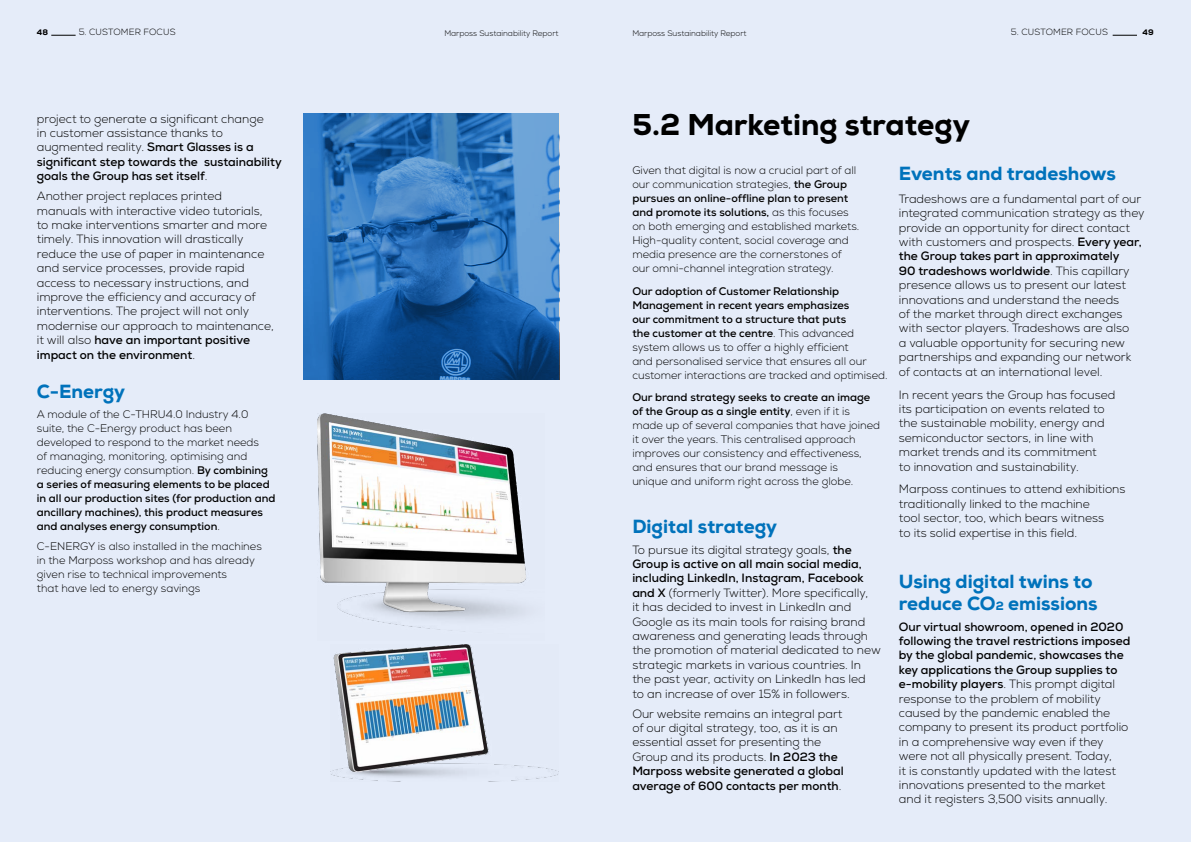
<style>
.page{position:relative;width:1191px;height:842px;background:#e5ecf9}
.page>*{position:absolute;margin:0;border:0;box-sizing:border-box;transform-origin:0 0}
.t1{font:800 30px "Nexa";color:#000}
.t2{font:800 19px/22.8px "Nexa";color:#0072bb}
.t3{font:300 12px/14.4px "Nexa";color:#000}
.t4{font:300 11px/14px "Nexa";color:#000}
.t5{font:300 9px "Nexa";letter-spacing:.015em;color:#000}
.t6{font:300 8px "Nexa";color:#000}
.t7{font:800 8px "Nexa";color:#000}
.s1{font-weight:700}
.s2{font-size:12px}
</style>
<div class="page">
<svg style="left:51px;top:35px;width:25px;height:1px"></svg>
<svg style="left:1112px;top:35px;width:25px;height:1px"></svg>
<img style="left:317px;top:413px;width:209px;height:219px">
<svg style="left:303px;top:113px;width:256px;height:267px;background:#2d6fb2"></svg>
<img style="left:331px;top:644px;width:227px;height:137px">
<p class="t7" style="left:37px;top:28px;width:13px">48</p>
<p class="t5" style="left:79px;top:27px;width:98px">5. CUSTOMER FOCUS</p>
<p class="t6" style="left:444px;top:28px;width:116px">Marposs Sustainability Report</p>
<p class="t6" style="left:632px;top:28px;width:116px">Marposs Sustainability Report</p>
<p class="t5" style="left:1011px;top:27px;width:98px">5. CUSTOMER FOCUS</p>
<p class="t7" style="left:1142px;top:28px;width:13px">49</p>
<p class="t3" style="left:37px;top:111px;width:246px">project to generate a significant change<br>in customer assistance thanks to augmented reality. <span class="s1">Smart Glasses is a significant step towards the sustainability goals the Group has set itself</span>.</p>
<p class="t3" style="left:37px;top:189px;width:238px">Another project replaces printed manuals with interactive video tutorials, to make interventions smarter and more timely. This innovation will drastically reduce the use of paper in maintenance and service processes, provide rapid access to necessary instructions, and improve the efficiency and accuracy of interventions. The project will not only modernise our approach to maintenance, it will also <span class="s1">have an important positive impact on the environment</span>.</p>
<h2 class="t2" style="left:37px;top:380px;width:90px">C-Energy</h2>
<p class="t4" style="left:37px;top:407px;width:240px">A module of the C-THRU4.0 Industry 4.0 suite, the C-Energy product has been developed to respond to the market needs<br>of managing, monitoring, optimising and reducing energy consumption. <span class="s1">By combining a series of measuring elements to be placed in all our production sites (for production and ancillary machines), this product measures and analyses energy consumption</span>.</p>
<p class="t4" style="left:37px;top:539px;width:226px">C-ENERGY is also installed in the machines in the Marposs workshop and has already given rise to technical improvements<br>that have led to energy savings</p>
<h1 class="t1" style="left:632px;top:106px;width:339px">5.2 Marketing strategy</h1>
<p class="t4" style="left:632px;top:164px;width:228px">Given that digital is now a crucial part of all our communication strategies, <span class="s1">the Group pursues an online-offline plan to present and promote its solutions,</span> as this focuses on both emerging and established markets.<br>High-quality content, social coverage and media presence are the cornerstones of our omni-channel integration strategy.</p>
<p class="t4" style="left:632px;top:284px;width:257px"><span class="s1">Our adoption of Customer Relationship Management in recent years emphasizes<br>our commitment to a structure that puts<br>the customer at the centre</span>. This advanced system allows us to offer a highly efficient<br>and personalised service that ensures all our customer interactions are tracked and optimised.</p>
<p class="t4" style="left:632px;top:391px;width:249px"><span class="s1">Our brand strategy seeks to create an image of the Group as a single entity</span>, even if it is made up of several companies that have joined it over the years. This centralised approach improves our consistency and effectiveness, and ensures that our brand message is<br>unique and uniform right across the globe.</p>
<h2 class="t2" style="left:632px;top:516px;width:146px">Digital strategy</h2>
<p class="t3" style="left:632px;top:542px;width:250px">To pursue its digital strategy goals, <span class="s1">the Group is active on all main social media, including LinkedIn, Instagram, Facebook and X</span> (formerly Twitter). More specifically,<br>it has decided to invest in LinkedIn and Google as its main tools for raising brand awareness and generating leads through the promotion of material dedicated to new strategic markets in various countries. In the past year, activity on LinkedIn has led<br>to an increase of over 15% in followers.</p>
<p class="t3" style="left:632px;top:707px;width:213px">Our website remains an integral part of our digital strategy, too, as it is an essential asset for presenting the Group and its products. <span class="s1">In 2023 the Marposs website generated a global average of 600 contacts per month</span>.</p>
<h2 class="t2" style="left:899px;top:162px;width:218px">Events and tradeshows</h2>
<p class="t3" style="left:899px;top:192px;width:247px">Tradeshows are a fundamental part of our integrated communication strategy as they provide an opportunity for direct contact with customers and prospects. <span class="s1">Every year, the Group takes part in approximately<br>90 tradeshows worldwide</span>. This capillary presence allows us to present our latest innovations and understand the needs<br>of the market through direct exchanges with sector players. Tradeshows are also<br>a valuable opportunity for securing new partnerships and expanding our network of contacts at an international level.</p>
<p class="t3" style="left:899px;top:387px;width:218px">In recent years the Group has focused its participation on events related to the sustainable mobility, energy and semiconductor sectors, in line with market trends and its commitment<br>to innovation and sustainability.</p>
<p class="t3" style="left:899px;top:482px;width:228px">Marposs continues to attend exhibitions traditionally linked to the machine<br>tool sector, too, which bears witness<br>to its solid expertise in this field.</p>
<h2 class="t2" style="left:899px;top:570px;width:200px">Using digital twins to reduce CO<span class="s2">2</span> emissions</h2>
<p class="t3" style="left:899px;top:619px;width:233px"><span class="s1">Our virtual showroom, opened in 2020 following the travel restrictions imposed by the global pandemic, showcases the key applications the Group supplies to e-mobility players</span>. This prompt digital response to the problem of mobility caused by the pandemic enabled the company to present its product portfolio in a comprehensive way even if they were not all physically present. Today,<br>it is constantly updated with the latest innovations presented to the market and it registers 3,500 visits annually.</p>
</div>
